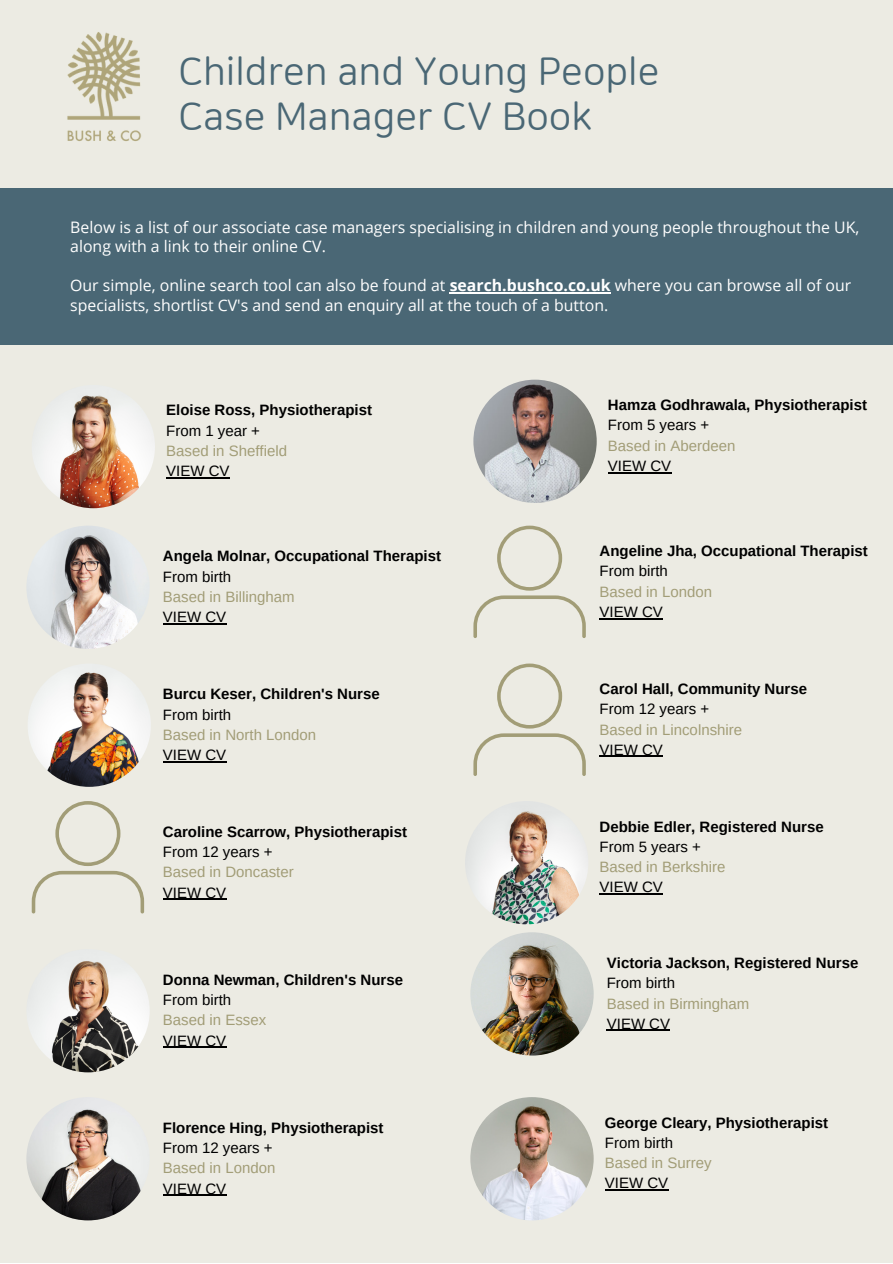
<style>
.page{position:relative;width:893px;height:1264px;background:#fff}
.page>*{position:absolute;margin:0;border:0;box-sizing:border-box;transform-origin:0 0}
.t1{font:38.25px "Nanum Square Round R";color:#4a6775}
.t2{font:15.9px/19.6px "Open Sans";color:#fff}
.t3{font:700 15px "Arimo";color:#000}
.t4{font:15px "Arimo";color:#000}
.t5{font:15px "Arimo";color:#a29d77}
.s1{font-weight:700}
</style>
<div class="page">
<div style="left:0;top:0;width:892px;height:1262px;background:#ecebe3"></div>
<img style="left:26px;top:525px;width:124px;height:124px;border-radius:50%">
<svg style="left:473px;top:525px;width:112px;height:113px"></svg>
<svg style="left:473px;top:663px;width:112px;height:113px"></svg>
<img style="left:465px;top:801px;width:123px;height:123px;border-radius:50%">
<svg style="left:32px;top:801px;width:112px;height:112px"></svg>
<img style="left:32px;top:385px;width:123px;height:123px;border-radius:50%">
<img style="left:26px;top:949px;width:124px;height:123px;border-radius:50%">
<img style="left:470px;top:1097px;width:123px;height:123px;border-radius:50%">
<img style="left:26px;top:1097px;width:124px;height:123px;border-radius:50%">
<div style="left:0;top:188px;width:892px;height:157px;background:#4a6775"></div>
<img style="left:67px;top:32px;width:74px;height:110px">
<img style="left:470px;top:932px;width:123px;height:123px;border-radius:50%">
<hr style="left:163px;top:623px;width:63px;height:1px;background:#000">
<hr style="left:599px;top:618px;width:64px;height:1px;background:#000">
<hr style="left:163px;top:761px;width:63px;height:1px;background:#000">
<hr style="left:599px;top:756px;width:64px;height:1px;background:#000">
<hr style="left:163px;top:898px;width:63px;height:1px;background:#000">
<hr style="left:599px;top:893px;width:64px;height:1px;background:#000">
<hr style="left:166px;top:477px;width:63px;height:1px;background:#000">
<hr style="left:163px;top:1046px;width:63px;height:1px;background:#000">
<hr style="left:605px;top:1189px;width:63px;height:1px;background:#000">
<hr style="left:163px;top:1194px;width:63px;height:1px;background:#000">
<hr style="left:449px;top:293px;width:161px;height:1px;background:#fff">
<hr style="left:606px;top:1029px;width:64px;height:2px;background:#000">
<img style="left:28px;top:663px;width:123px;height:123px;border-radius:50%">
<img style="left:473px;top:379px;width:123px;height:124px;border-radius:50%">
<hr style="left:608px;top:472px;width:63px;height:1px;background:#000">
<p class="t1" style="left:178px;top:53px;width:482px">Children and Young People</p>
<p class="t1" style="left:178px;top:98px;width:415px">Case Manager CV Book</p>
<p class="t2" style="left:70px;top:216px;width:790px">Below is a list of our associate case managers specialising in children and young people throughout the UK, along with a link to their online CV.</p>
<p class="t2" style="left:70px;top:275px;width:782px">Our simple, online search tool can also be found at <span class="s1">search.bushco.co.uk</span> where you can browse all of our specialists, shortlist CV's and send an enquiry all at the touch of a button.</p>
<p class="t3" style="left:166px;top:402px;width:207px">Eloise Ross, Physiotherapist</p>
<p class="t4" style="left:166px;top:422px;width:95px">From 1 year +</p>
<p class="t5" style="left:166px;top:442px;width:122px">Based in Sheffield</p>
<p class="t4" style="left:166px;top:462px;width:65px">VIEW CV</p>
<p class="t3" style="left:163px;top:548px;width:280px">Angela Molnar, Occupational Therapist</p>
<p class="t4" style="left:163px;top:568px;width:70px">From birth</p>
<p class="t5" style="left:163px;top:588px;width:133px">Based in Billingham</p>
<p class="t4" style="left:163px;top:608px;width:65px">VIEW CV</p>
<p class="t3" style="left:163px;top:685px;width:218px">Burcu Keser, Children's Nurse</p>
<p class="t4" style="left:163px;top:706px;width:70px">From birth</p>
<p class="t5" style="left:163px;top:726px;width:155px">Based in North London</p>
<p class="t4" style="left:163px;top:746px;width:65px">VIEW CV</p>
<p class="t3" style="left:163px;top:823px;width:245px">Caroline Scarrow, Physiotherapist</p>
<p class="t4" style="left:163px;top:843px;width:111px">From 12 years +</p>
<p class="t5" style="left:163px;top:863px;width:132px">Based in Doncaster</p>
<p class="t4" style="left:163px;top:884px;width:65px">VIEW CV</p>
<p class="t3" style="left:163px;top:971px;width:241px">Donna Newman, Children's Nurse</p>
<p class="t4" style="left:163px;top:991px;width:70px">From birth</p>
<p class="t5" style="left:163px;top:1011px;width:105px">Based in Essex</p>
<p class="t4" style="left:163px;top:1032px;width:65px">VIEW CV</p>
<p class="t3" style="left:163px;top:1119px;width:222px">Florence Hing, Physiotherapist</p>
<p class="t4" style="left:163px;top:1139px;width:111px">From 12 years +</p>
<p class="t5" style="left:163px;top:1159px;width:114px">Based in London</p>
<p class="t4" style="left:163px;top:1179px;width:65px">VIEW CV</p>
<p class="t3" style="left:608px;top:396px;width:260px">Hamza Godhrawala, Physiotherapist</p>
<p class="t4" style="left:608px;top:417px;width:103px">From 5 years +</p>
<p class="t5" style="left:608px;top:437px;width:129px">Based in Aberdeen</p>
<p class="t4" style="left:608px;top:457px;width:65px">VIEW CV</p>
<p class="t3" style="left:599px;top:542px;width:270px">Angeline Jha, Occupational Therapist</p>
<p class="t4" style="left:599px;top:563px;width:70px">From birth</p>
<p class="t5" style="left:599px;top:583px;width:114px">Based in London</p>
<p class="t4" style="left:599px;top:603px;width:65px">VIEW CV</p>
<p class="t3" style="left:599px;top:680px;width:209px">Carol Hall, Community Nurse</p>
<p class="t4" style="left:599px;top:700px;width:111px">From 12 years +</p>
<p class="t5" style="left:599px;top:721px;width:144px">Based in Lincolnshire</p>
<p class="t4" style="left:599px;top:741px;width:65px">VIEW CV</p>
<p class="t3" style="left:599px;top:818px;width:225px">Debbie Edler, Registered Nurse</p>
<p class="t4" style="left:599px;top:838px;width:103px">From 5 years +</p>
<p class="t5" style="left:599px;top:858px;width:127px">Based in Berkshire</p>
<p class="t4" style="left:599px;top:878px;width:65px">VIEW CV</p>
<p class="t3" style="left:606px;top:954px;width:253px">Victoria Jackson, Registered Nurse</p>
<p class="t4" style="left:606px;top:974px;width:70px">From birth</p>
<p class="t5" style="left:606px;top:994px;width:144px">Based in Birmingham</p>
<p class="t4" style="left:606px;top:1015px;width:65px">VIEW CV</p>
<p class="t3" style="left:605px;top:1114px;width:225px">George Cleary, Physiotherapist</p>
<p class="t4" style="left:605px;top:1134px;width:70px">From birth</p>
<p class="t5" style="left:605px;top:1154px;width:108px">Based in Surrey</p>
<p class="t4" style="left:605px;top:1174px;width:65px">VIEW CV</p>
</div>
